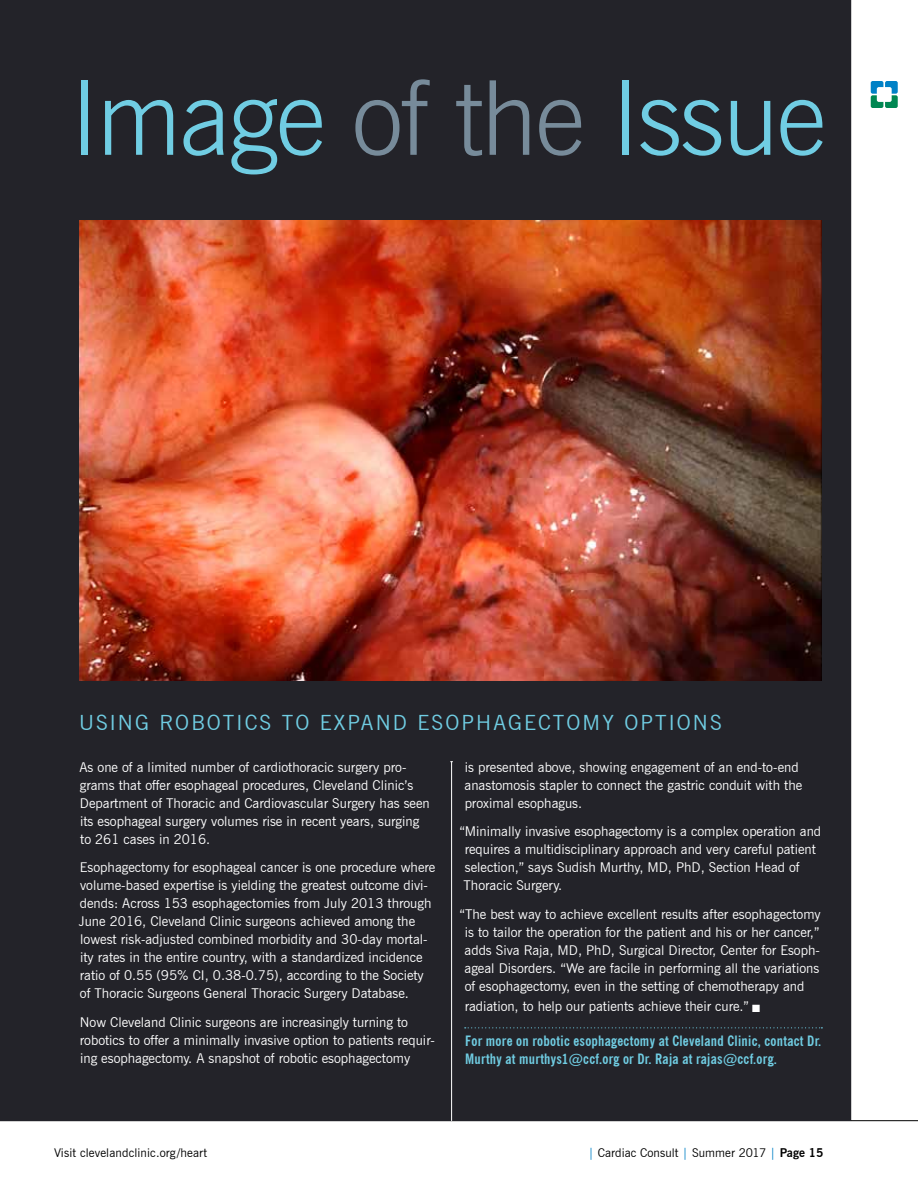
<style>
.page{position:relative;width:918px;height:1188px;background:#fff}
.page>*{position:absolute;margin:0;border:0;box-sizing:border-box;transform-origin:0 0}
.t1{font:300 103.05px "News Gothic BT";letter-spacing:-.02em;color:#70cde3}
.t2{font:21px "News Gothic BT";letter-spacing:.1em;color:#70cde3}
.t3{font:700 condensed 14.25px/18px "News Gothic BT";letter-spacing:.02em;color:#70cde3}
.t4{font:13.5px/18px "News Gothic BT";color:#fff}
.t5{font:12px "News Gothic BT";letter-spacing:.01em;color:#000}
.s1{color:#778b9a}
.s2{color:#0081c6}
.s3{font-weight:700}
</style>
<div class="page">
<hr style="left:850px;top:0;width:1px;height:1121px;background:#000">
<svg style="left:871px;top:81px;width:27px;height:27px"></svg>
<hr style="left:0;top:1120px;width:918px;height:1px;background:#000">
<div style="left:0;top:0;width:850px;height:1120px;background:#232329"></div>
<svg style="left:465px;top:1027px;width:357px;height:1px"></svg>
<hr style="left:451px;top:762px;width:1px;height:359px;background:#fff">
<img style="left:79px;top:221px;width:743px;height:460px">
<h1 class="t1" style="left:70px;top:56px;width:758px">Image <span class="s1">of the</span> Issue</h1>
<h2 class="t2" style="left:79px;top:710px;width:644px">USING ROBOTICS TO EXPAND ESOPHAGECTOMY OPTIONS</h2>
<p class="t4" style="left:80px;top:758px;width:352px">As one of a limited number of cardiothoracic surgery pro&shy;grams that offer esophageal procedures, Cleveland Clinic’s Department of Thoracic and Cardiovascular Surgery has seen its esophageal surgery volumes rise in recent years, surging to 261 cases in 2016.</p>
<p class="t4" style="left:79px;top:859px;width:358px">Esophagectomy for esophageal cancer is one procedure where volume-based expertise is yielding the greatest outcome divi&shy;dends: Across 153 esophagectomies from July 2013 through June 2016, Cleveland Clinic surgeons achieved among the lowest risk-adjusted combined morbidity and 30-day mortal&shy;ity rates in the entire country, with a standardized incidence ratio of 0.55 (95% CI, 0.38-0.75), according to the Society of Thoracic Surgeons General Thoracic Surgery Database.</p>
<p class="t4" style="left:80px;top:1013px;width:357px">Now Cleveland Clinic surgeons are increasingly turning to robotics to offer a minimally invasive option to patients requir&shy;ing esophagectomy. A snapshot of robotic esophagectomy</p>
<p class="t4" style="left:465px;top:758px;width:339px">is presented above, showing engagement of an end-to-end anastomosis stapler to connect the gastric conduit with the proximal esophagus.</p>
<p class="t4" style="left:464px;top:823px;width:359px;text-indent:-4px">“Minimally invasive esophagectomy is a complex operation and requires a multidisciplinary approach and very careful patient selection,” says Sudish Murthy, MD, PhD, Section Head of Thoracic Surgery.</p>
<p class="t4" style="left:465px;top:905px;width:358px;text-align:justify;text-indent:-5px">“The best way to achieve excellent results after esophagectomy is to tailor the operation for the patient and his or her cancer,” adds Siva Raja, MD, PhD, Surgical Director, Center for Esoph&shy;ageal Disorders. “We are facile in performing all the variations of esophagectomy, even in the setting of chemotherapy and</p>
<p class="t4" style="left:465px;top:998px;width:297px">radiation, to help our patients achieve their cure.” ■</p>
<p class="t3" style="left:465px;top:1031px;width:358px">For more on robotic esophagectomy at Cleveland Clinic, contact Dr.<br>Murthy at murthys1@ccf.org or Dr. Raja at rajas@ccf.org.</p>
<p class="t5" style="left:54px;top:1145px;width:155px">Visit clevelandclinic.org/heart</p>
<p class="t5" style="left:588px;top:1145px;width:237px"><span class="s2">|</span> Cardiac Consult <span class="s2">|</span> Summer 2017 <span class="s2">|</span> <span class="s3">Page 15</span></p>
</div>
